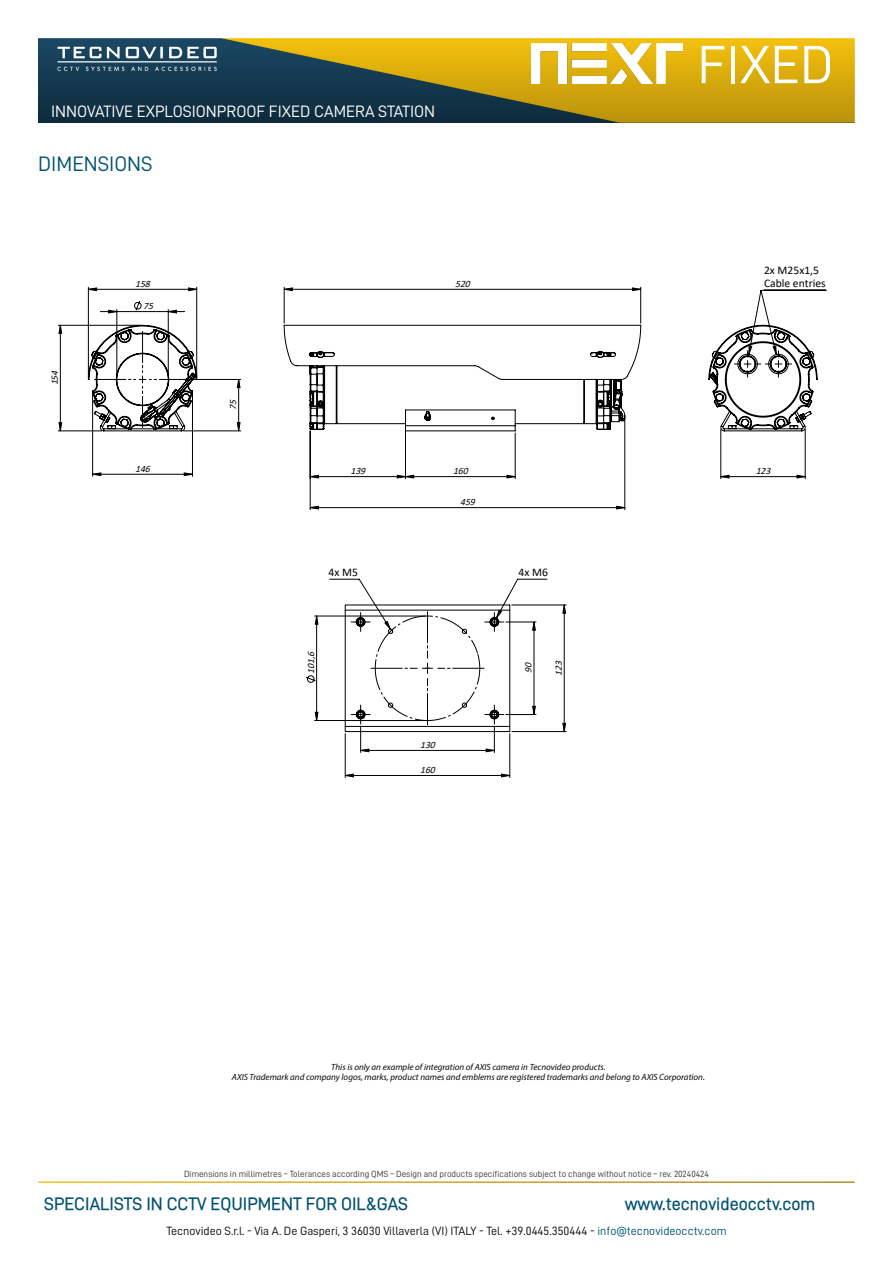
<style>
.page{position:relative;width:893px;height:1263px;background:#fff}
.page>*{position:absolute;margin:0;border:0;box-sizing:border-box;transform-origin:0 0}
.Titolo{font:54px "D DIN PRO Regular";color:#fff}
.TECHNICAL_SPECIFICATIONS{font:21px "D DIN PRO Regular";color:#005171}
.t1{font:18px "D DIN PRO Medium";color:#005171}
.Sottotitolo{font:16.5px "D DIN PRO Regular";color:#fff}
.t2{font:12px "D DIN PRO Regular";color:#0c0806}
.t3{font:11.55px/13.6px "Calibri";color:#000}
.t4{font:italic 9.6px "Calibri";color:#000}
.Testo{font:italic 9px "Myriad Pro";color:#0c0806}
.t5{font:9px "D DIN PRO Regular";color:#3b3532}
.s1{color:#005171}
</style>
<div class="page">
<img style="left:38px;top:38px;width:817px;height:85px">
<hr style="left:38px;top:238px;width:1px;height:298px;background:#c0c0c0">
<hr style="left:38px;top:238px;width:423px;height:1px;background:#c0c0c0">
<hr style="left:38px;top:813px;width:817px;height:1px;background:#c0c0c0">
<hr style="left:872px;top:238px;width:1px;height:298px;background:#c0c0c0">
<hr style="left:461px;top:238px;width:394px;height:1px;background:#c0c0c0">
<hr style="left:764px;top:290px;width:62px;height:1px;background:#000">
<hr style="left:284px;top:287px;width:1px;height:36px;background:#000">
<hr style="left:640px;top:287px;width:1px;height:36px;background:#000">
<hr style="left:805px;top:429px;width:1px;height:50px;background:#000">
<hr style="left:92px;top:394px;width:1px;height:82px;background:#000">
<hr style="left:58px;top:431px;width:44px;height:1px;background:#000">
<hr style="left:58px;top:325px;width:82px;height:1px;background:#000">
<hr style="left:293px;top:626px;width:30px;height:1px;background:#000">
<hr style="left:293px;top:719px;width:30px;height:1px;background:#000">
<hr style="left:88px;top:287px;width:1px;height:90px;background:#000">
<svg style="left:109px;top:288px;width:696px;height:192px"></svg>
<svg style="left:92px;top:472px;width:101px;height:4px"></svg>
<svg style="left:59px;top:325px;width:3px;height:106px"></svg>
<svg style="left:88px;top:287px;width:109px;height:4px"></svg>
<svg style="left:88px;top:325px;width:109px;height:106px"></svg>
<svg style="left:237px;top:325px;width:404px;height:186px"></svg>
<svg style="left:708px;top:325px;width:110px;height:107px"></svg>
<hr style="left:290px;top:560px;width:1px;height:239px;background:#c0c0c0">
<hr style="left:290px;top:560px;width:287px;height:1px;background:#c0c0c0">
<hr style="left:290px;top:808px;width:287px;height:1px;background:#c0c0c0">
<hr style="left:892px;top:560px;width:1px;height:239px;background:#c0c0c0">
<hr style="left:315px;top:720px;width:110px;height:1px;background:#000">
<hr style="left:315px;top:616px;width:110px;height:1px;background:#000">
<hr style="left:345px;top:734px;width:1px;height:43px;background:#000">
<hr style="left:509px;top:734px;width:1px;height:43px;background:#000">
<svg style="left:306px;top:616px;width:16px;height:105px"></svg>
<svg style="left:345px;top:774px;width:165px;height:3px"></svg>
<svg style="left:329px;top:560px;width:248px;height:192px"></svg>
<img style="left:531px;top:44px;width:151px;height:39px">
<p class="Sottotitolo" style="left:51px;top:102px;width:386px">INNOVATIVE EXPLOSIONPROOF FIXED CAMERA STATION</p>
<p class="TECHNICAL_SPECIFICATIONS" style="left:38px;top:152px;width:116px">DIMENSIONS</p>
<p class="t4" style="left:48px;top:385px;width:20px;rotate:-90deg">154</p>
<p class="t4" style="left:135px;top:277px;width:20px">158</p>
<p class="t4" style="left:143px;top:299px;width:15px">75</p>
<p class="t4" style="left:135px;top:462px;width:20px">146</p>
<p class="t4" style="left:226px;top:410px;width:15px;rotate:-90deg">75</p>
<p class="t4" style="left:455px;top:277px;width:20px">520</p>
<p class="t4" style="left:351px;top:464px;width:20px">139</p>
<p class="t4" style="left:453px;top:464px;width:20px">160</p>
<p class="t4" style="left:460px;top:495px;width:20px">459</p>
<p class="t3" style="left:329px;top:565px;width:31px">4x M5</p>
<p class="t3" style="left:519px;top:565px;width:31px">4x M6</p>
<p class="t4" style="left:304px;top:674px;width:27px;rotate:-90deg">101,6</p>
<p class="t4" style="left:309px;top:678px;width:15px;rotate:-90deg">90</p>
<p class="t4" style="left:420px;top:738px;width:20px">130</p>
<p class="t4" style="left:420px;top:763px;width:20px">160</p>
<p class="t4" style="left:522px;top:673px;width:15px;rotate:-90deg">90</p>
<p class="t4" style="left:552px;top:675px;width:20px;rotate:-90deg">123</p>
<p class="Titolo" style="left:697px;top:35px;width:138px">FIXED</p>
<p class="t3" style="left:764px;top:263px;width:63px">2x M25x1,5<br>Cable entries</p>
<p class="t4" style="left:756px;top:464px;width:20px">123</p>
<p class="Testo" style="left:331px;top:1061px;width:276px">This is only an example of integration of AXIS camera in Tecnovideo products.</p>
<p class="Testo" style="left:232px;top:1072px;width:474px">AXIS Trademark and company logos, marks, product names and emblems are registered trademarks and belong to AXIS Corporation.</p>
<p class="t5" style="left:184px;top:1169px;width:526px">Dimensions in millimetres – Tolerances according QMS – Design and products specifications subject to change without notice – rev. 20240424</p>
<h3 class="t1" style="left:44px;top:1194px;width:365px">SPECIALISTS IN CCTV EQUIPMENT FOR OIL&amp;GAS</h3>
<h3 class="t1" style="left:625px;top:1194px;width:192px">www.tecnovideocctv.com</h3>
<h3 class="t2" style="left:166px;top:1224px;width:562px">Tecnovideo S.r.l. - Via A. De Gasperi, 3 36030 Villaverla (VI) ITALY - Tel. +39.0445.350444 - <span class="s1">info@tecnovideocctv.com</span></h3>
</div>
